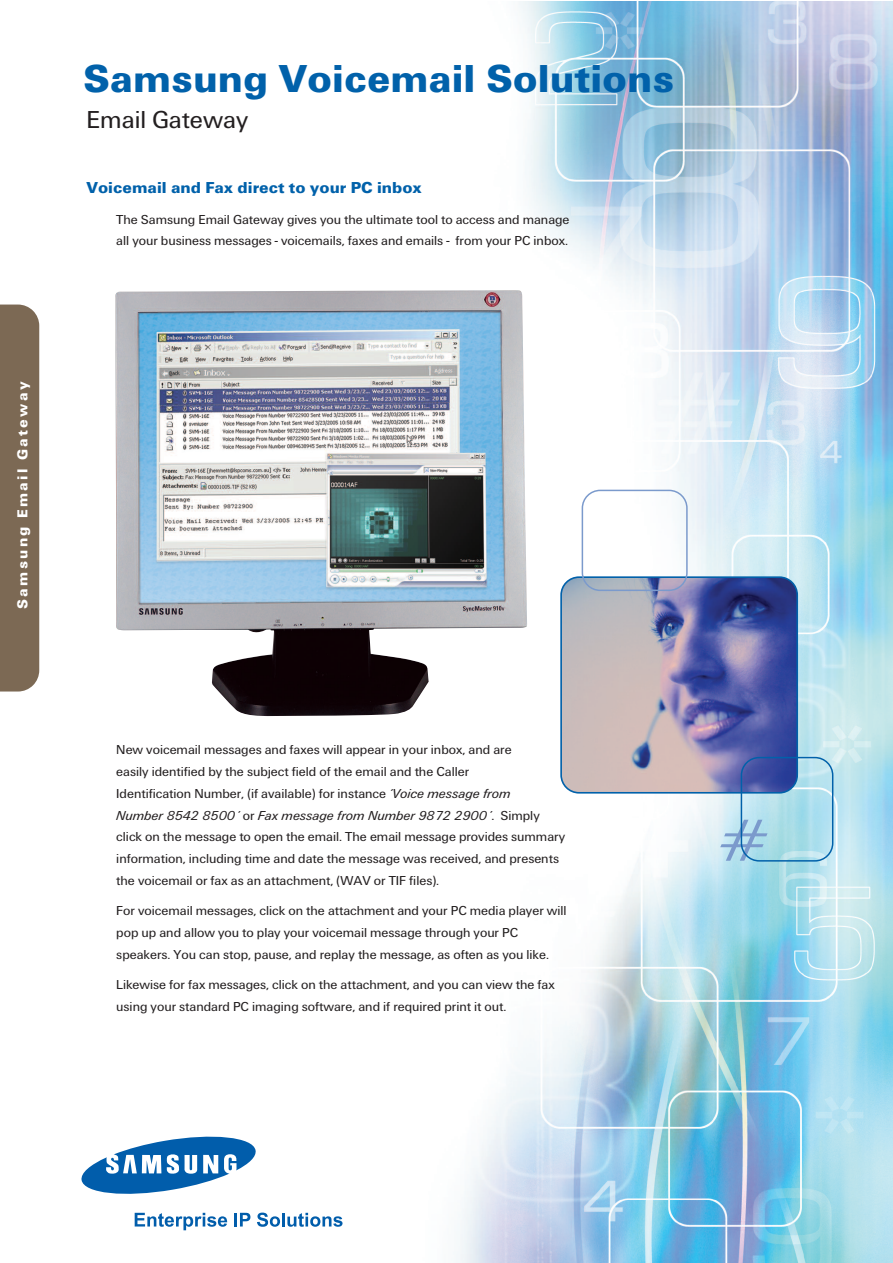
<style>
.page{position:relative;width:893px;height:1263px;background:#fff}
.page>*{position:absolute;margin:0;border:0;box-sizing:border-box;transform-origin:0 0}
.t1{font:57.75px "Square 721 BT";color:#7b9acc;scale:1.25 1}
.t2{font:900 40.5px "U75 Univers";color:#0161aa}
.t3{font:25.5px "U55 Univers";color:#231f20}
.t4{font:900 16.5px "U75 Univers";color:#0161aa}
.t5{font:900 15px "U75 Univers";letter-spacing:.155em;color:#fff}
.t6{font:13.5px/21.8px "U55 Univers";color:#231f20}
.t7{font:italic 13.5px "U56 Univers";color:#231f20}
.s1{font-family:"U56 Univers";font-style:italic}
.s2{font-family:"U55 Univers";font-style:normal}
</style>
<div class="page">
<img style="left:0;top:1px;width:892px;height:1262px">
<div style="left:0;top:305px;width:39px;height:386px;background:#7c6954"></div>
<img style="left:115px;top:290px;width:413px;height:426px">
<svg style="left:135px;top:1213px;width:92px;height:17px"></svg>
<svg style="left:235px;top:1213px;width:15px;height:13px"></svg>
<svg style="left:257px;top:1212px;width:86px;height:15px"></svg>
<svg style="left:81px;top:1137px;width:176px;height:61px"></svg>
<svg style="left:560px;top:576px;width:238px;height:217px;background:#8d8baf"></svg>
<svg style="left:741px;top:757px;width:92px;height:105px;background:#92bdda"></svg>
<svg style="left:582px;top:490px;width:106px;height:101px"></svg>
<p class="t5" style="left:14px;top:609px;width:229px;rotate:-90deg">Samsung Email Gateway</p>
<h2 class="t2" style="left:83px;top:55px;width:592px">Samsung Voicemail Solutions</h2>
<h3 class="t3" style="left:87px;top:105px;width:163px">Email Gateway</h3>
<p class="t4" style="left:87px;top:178px;width:337px">Voicemail and Fax direct to your PC inbox</p>
<p class="t6" style="left:116px;top:208px;width:455px">The Samsung Email Gateway gives you the ultimate tool to access and manage all your business messages - voicemails, faxes and emails - from your PC inbox.</p>
<p class="t6" style="left:116px;top:739px;width:397px">New voicemail messages and faxes will appear in your inbox, and are easily identified by the subject field of the email and the Caller<br>Identification Number, (if available) for instance <span class="s1">‘Voice message from</span></p>
<p class="t7" style="left:116px;top:807px;width:425px">Number 8542 8500’ <span class="s2">or</span> Fax message from Number 9872 2900’<span class="s2">. Simply</span></p>
<p class="t6" style="left:116px;top:826px;width:450px">click on the message to open the email. The email message provides summary information, including time and date the message was received, and presents the voicemail or fax as an attachment, (WAV or TIF files).</p>
<p class="t6" style="left:116px;top:900px;width:452px">For voicemail messages, click on the attachment and your PC media player will pop up and allow you to play your voicemail message through your PC speakers. You can stop, pause, and replay the message, as often as you like.</p>
<p class="t6" style="left:116px;top:973px;width:440px">Likewise for fax messages, click on the attachment, and you can view the fax using your standard PC imaging software, and if required print it out.</p>
<h1 class="t1" style="left:716px;top:803px;width:46px">#</h1>
</div>
